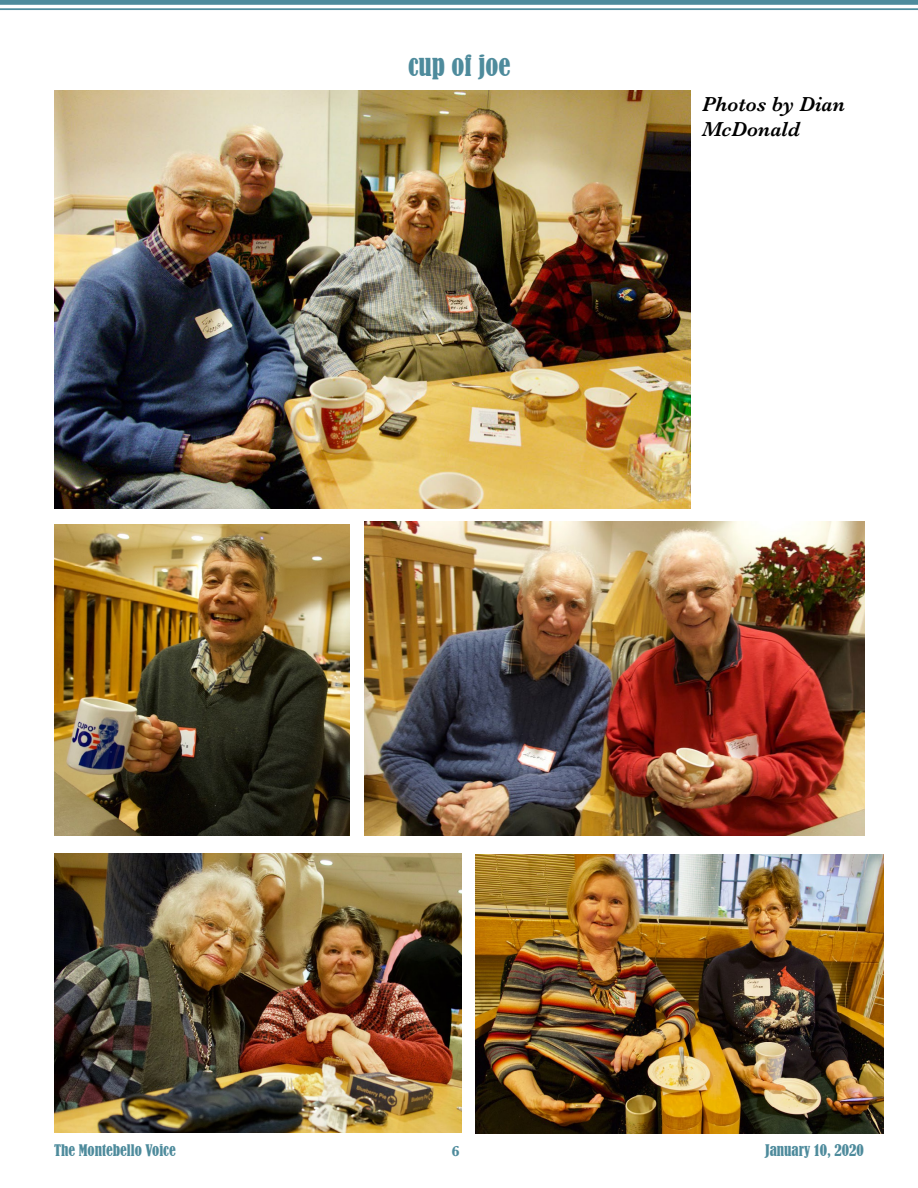
<style>
.page{position:relative;width:918px;height:1188px;background:#fff}
.page>*{position:absolute;margin:0;border:0;box-sizing:border-box;transform-origin:0 0}
.t1{font:condensed 27px "Bernard";color:#4e8b9c}
.t2{font:italic 600 21px/25.2px "Baskerville";color:#000}
.t3{font:condensed 15px "Bernard";color:#4e8b9c}
.t4{font:700 15px "Baskerville";color:#4e8b9c}
</style>
<div class="page">
<div style="left:0;top:0;width:918px;height:5px;background:#4e8b9c"></div>
<hr style="left:0;top:8px;width:918px;height:2px;background:#4e8b9c">
<img style="left:54px;top:91px;width:637px;height:417px">
<img style="left:54px;top:853px;width:408px;height:279px">
<img style="left:475px;top:855px;width:408px;height:279px">
<img style="left:54px;top:525px;width:295px;height:310px">
<img style="left:365px;top:522px;width:499px;height:313px">
<h1 class="t1" style="left:408px;top:50px;width:104px">cup of joe</h1>
<h2 class="t2" style="left:702px;top:92px;width:145px">Photos by Dian<br>McDonald</h2>
<p class="t3" style="left:54px;top:1141px;width:123px">The Montebello Voice</p>
<p class="t4" style="left:452px;top:1140px;width:10px">6</p>
<p class="t3" style="left:765px;top:1141px;width:100px">January 10, 2020</p>
</div>
